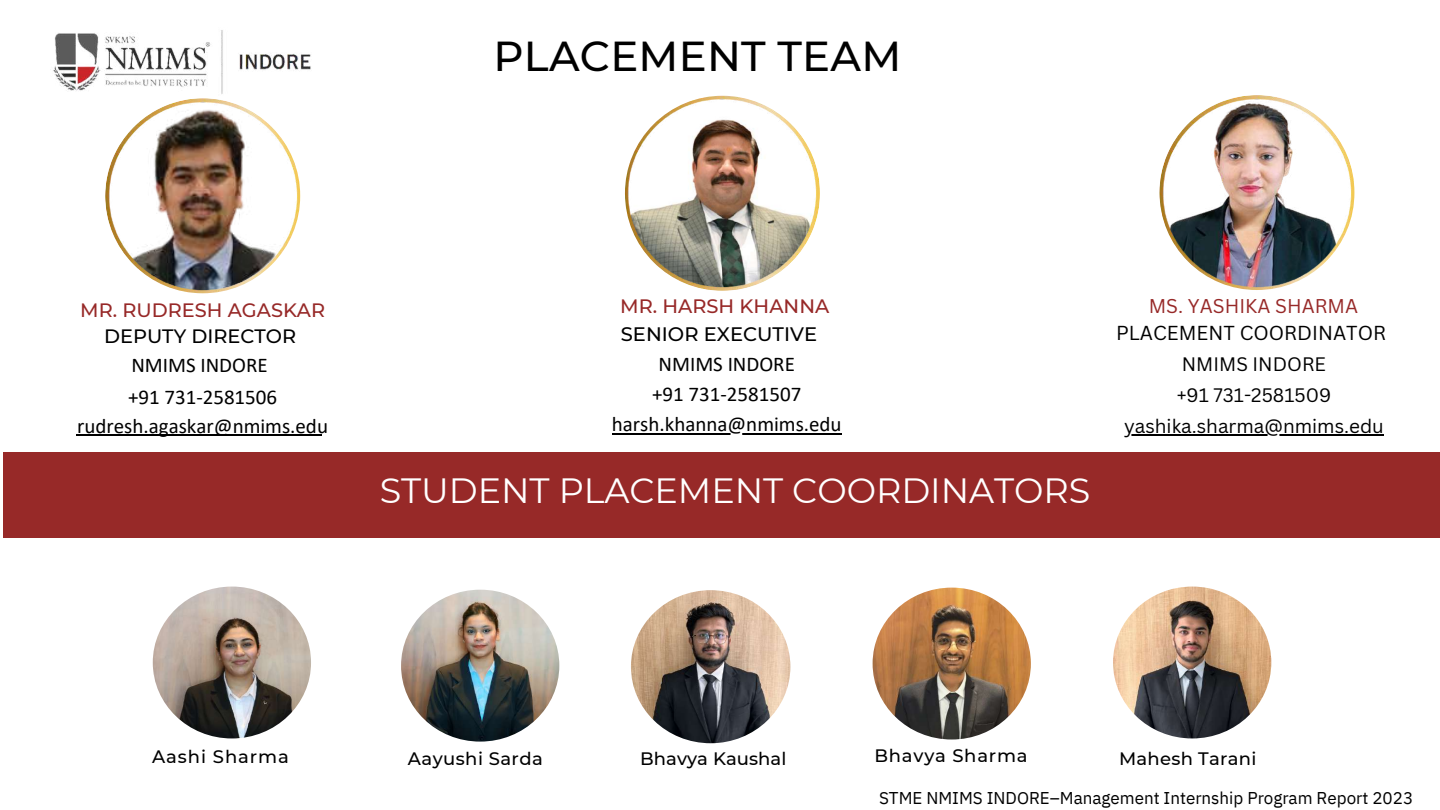
<style>
.page{position:relative;width:1440px;height:810px;background:#fff}
.page>*{position:absolute;margin:0;border:0;box-sizing:border-box;transform-origin:0 0}
.t1{font:500 41.8px "Montserrat";letter-spacing:.005em;color:#000}
.t2{font:35px "Montserrat";color:#fff}
.t3{font:21px/30px "Calibri";color:#000}
.t4{font:19.7px "Canva Sans";color:#000}
.t5{font:500 19.5px "Montserrat";color:#000}
.t6{font:19.4px "Canva Sans";color:#972928}
.t7{font:500 19.4px "Montserrat";color:#972928}
.t8{font:500 19.3px "Montserrat";color:#972928}
.t9{font:500 19.3px "Montserrat";color:#000}
.t10{font:19px/30.8px "Canva Sans";color:#000;text-align:center}
.t11{font:500 18px "Montserrat";letter-spacing:.025em;color:#000}
.t12{font:500 18px "Montserrat";letter-spacing:.005em;color:#000}
.t13{font:500 18px "Montserrat";letter-spacing:.045em;color:#000}
.t14{font:500 18px "Montserrat";letter-spacing:.055em;color:#000}
.t15{font:17px "IBM Plex Sans";color:#000}
</style>
<div class="page">
<img style="left:53px;top:30px;width:258px;height:64px">
<div style="left:3px;top:452px;width:1437px;height:86px;background:#972928"></div>
<img style="left:153px;top:587px;width:158px;height:151px;border-radius:50%">
<img style="left:401px;top:590px;width:158px;height:152px">
<img style="left:631px;top:590px;width:159px;height:153px;border-radius:50%">
<img style="left:1113px;top:587px;width:158px;height:151px;border-radius:50%">
<img style="left:873px;top:588px;width:158px;height:152px;border-radius:50%">
<hr style="left:76px;top:434px;width:246px;height:2px;background:#000">
<hr style="left:612px;top:433px;width:230px;height:1px;background:#000">
<img style="left:105px;top:98px;width:195px;height:195px">
<img style="left:1159px;top:95px;width:195px;height:195px">
<img style="left:625px;top:96px;width:195px;height:195px">
<hr style="left:1124px;top:434px;width:260px;height:2px;background:#000">
<h1 class="t1" style="left:494px;top:31px;width:409px">PLACEMENT TEAM</h1>
<p class="t8" style="left:80px;top:298px;width:246px">MR. RUDRESH AGASKAR</p>
<p class="t9" style="left:104px;top:324px;width:194px">DEPUTY DIRECTOR</p>
<p class="t3" style="left:128px;top:351px;width:151px;line-height:31.8px">NMIMS INDORE +91 731-2581506</p>
<p class="t3" style="left:77px;top:413px;width:253px">rudresh.agaskar@nmims.edu</p>
<p class="t7" style="left:620px;top:294px;width:211px">MR. HARSH KHANNA</p>
<p class="t6" style="left:1149px;top:293px;width:211px">MS. YASHIKA SHARMA</p>
<p class="t4" style="left:1116px;top:319px;width:272px">PLACEMENT COORDINATOR</p>
<p class="t10" style="left:1124px;top:348px;width:261px">NMIMS INDORE<br>+91 731-2581509 yashika.sharma@nmims.edu</p>
<p class="t5" style="left:621px;top:322px;width:198px">SENIOR EXECUTIVE</p>
<p class="t3" style="left:612px;top:351px;width:231px;text-align:center">NMIMS INDORE<br>+91 731-2581507 harsh.khanna@nmims.edu</p>
<h2 class="t2" style="left:380px;top:469px;width:712px">STUDENT PLACEMENT COORDINATORS</h2>
<p class="t14" style="left:152px;top:745px;width:138px">Aashi Sharma</p>
<p class="t11" style="left:408px;top:747px;width:136px">Aayushi Sarda</p>
<p class="t12" style="left:640px;top:747px;width:148px">Bhavya Kaushal</p>
<p class="t13" style="left:875px;top:745px;width:155px">Bhavya Sharma</p>
<p class="t11" style="left:1119px;top:748px;width:139px">Mahesh Tarani</p>
<p class="t15" style="left:879px;top:787px;width:536px">STME NMIMS INDORE–Management Internship Program Report 2023</p>
</div>
